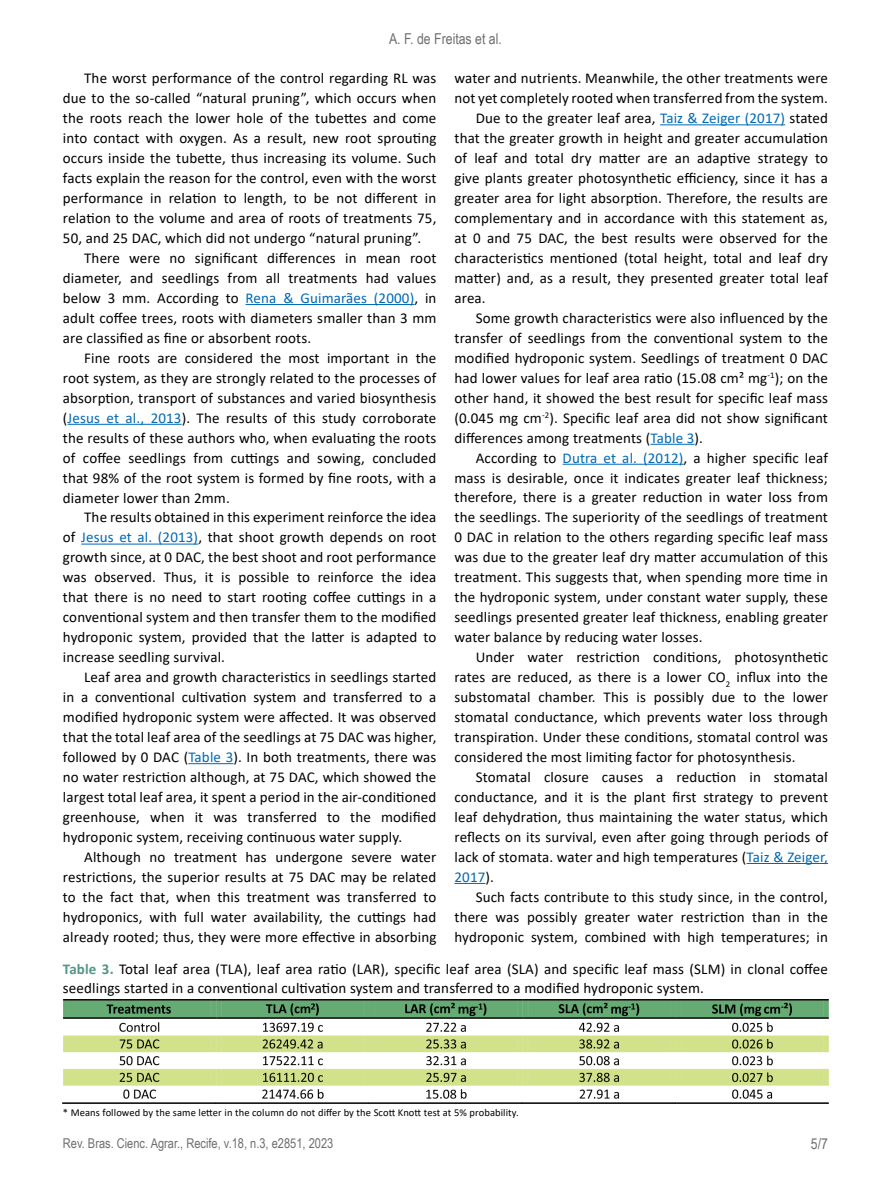
<style>
.page{position:relative;width:891px;height:1188px;background:#fff}
.page>*{position:absolute;margin:0;border:0;box-sizing:border-box;transform-origin:0 0}
.t1{font:15px/20px "Calibri";letter-spacing:.01em;color:#000;text-align:justify}
.t2{font:15px "Arial Narrow";color:#706f6f}
.t3{font:15px "Calibri";color:#0069b4}
.t4{font:13.5px "Arial Narrow";color:#706f6f}
.t5{font:10.5px "Calibri";letter-spacing:.01em;color:#000}
.s1{color:#0069b4}
.s2{color:#000}
.s3{font-weight:700;color:#549788}
</style>
<div class="page">
<hr style="left:246px;top:304px;width:168px;height:1px;background:#0069b4">
<hr style="left:68px;top:424px;width:114px;height:1px;background:#0069b4">
<hr style="left:81px;top:544px;width:117px;height:1px;background:#0069b4">
<hr style="left:188px;top:763px;width:45px;height:1px;background:#0069b4">
<hr style="left:660px;top:124px;width:125px;height:1px;background:#0069b4">
<hr style="left:650px;top:444px;width:45px;height:1px;background:#0069b4">
<hr style="left:563px;top:464px;width:121px;height:1px;background:#0069b4">
<hr style="left:747px;top:863px;width:81px;height:1px;background:#0069b4">
<hr style="left:454px;top:883px;width:32px;height:1px;background:#0069b4">
<img style="left:63px;top:999px;width:765px;height:105px">
<p class="t2" style="left:389px;top:28px;width:114px">A. F. de Freitas et al.</p>
<p class="t1" style="left:63px;top:68px;width:375px;text-indent:21px">The worst performance of the control regarding RL was due to the so-called “natural pruning”, which occurs when the roots reach the lower hole of the tubettes and come into contact with oxygen. As a result, new root sprouting occurs inside the tubette, thus increasing its volume. Such facts explain the reason for the control, even with the worst performance in relation to length, to be not different in relation to the volume and area of roots of treatments 75, 50, and 25 DAC, which did not undergo “natural pruning”.</p>
<p class="t1" style="left:63px;top:248px;width:375px;text-indent:21px">There were no significant differences in mean root diameter, and seedlings from all treatments had values below 3 mm. According to <span class="s1">Rena &amp; Guimarães (2000)</span>, in adult coffee trees, roots with diameters smaller than 3 mm are classified as fine or absorbent roots.</p>
<p class="t1" style="left:63px;top:347px;width:375px;text-indent:21px">Fine roots are considered the most important in the root system, as they are strongly related to the processes of absorption, transport of substances and varied biosynthesis (<span class="s1">Jesus et al., 2013</span>). The results of this study corroborate the results of these authors who, when evaluating the roots of coffee seedlings from cuttings and sowing, concluded that 98% of the root system is formed by fine roots, with a diameter lower than 2mm.</p>
<p class="t1" style="left:63px;top:507px;width:375px;text-indent:21px">The results obtained in this experiment reinforce the idea of <span class="s1">Jesus et al. (2013)</span>, that shoot growth depends on root growth since, at 0 DAC, the best shoot and root performance was observed. Thus, it is possible to reinforce the idea that there is no need to start rooting coffee cuttings in a conventional system and then transfer them to the modified hydroponic system, provided that the latter is adapted to increase seedling survival.</p>
<p class="t1" style="left:63px;top:667px;width:375px;text-indent:21px">Leaf area and growth characteristics in seedlings started in a conventional cultivation system and transferred to a modified hydroponic system were affected. It was observed that the total leaf area of the seedlings at 75 DAC was higher, followed by 0 DAC (<span class="s1">Table 3</span>). In both treatments, there was no water restriction although, at 75 DAC, which showed the largest total leaf area, it spent a period in the air-conditioned greenhouse, when it was transferred to the modified hydroponic system, receiving continuous water supply.</p>
<p class="t1" style="left:63px;top:847px;width:375px;text-indent:21px">Although no treatment has undergone severe water restrictions, the superior results at 75 DAC may be related to the fact that, when this treatment was transferred to hydroponics, with full water availability, the cuttings had already rooted; thus, they were more effective in absorbing</p>
<p class="t1" style="left:454px;top:68px;width:375px">water and nutrients. Meanwhile, the other treatments were</p>
<p class="t1" style="left:454px;top:88px;width:375px">not yet completely rooted when transferred from the system.</p>
<p class="t1" style="left:476px;top:108px;width:354px">Due to the greater leaf area, <span class="s1">Taiz &amp; Zeiger (2017)</span> stated</p>
<p class="t1" style="left:454px;top:128px;width:375px">that the greater growth in height and greater accumulation</p>
<p class="t1" style="left:454px;top:148px;width:375px">of leaf and total dry matter are an adaptive strategy to</p>
<p class="t1" style="left:454px;top:168px;width:375px">give plants greater photosynthetic efficiency, since it has a</p>
<p class="t1" style="left:454px;top:188px;width:375px">greater area for light absorption. Therefore, the results are</p>
<p class="t1" style="left:454px;top:208px;width:375px">complementary and in accordance with this statement as,</p>
<p class="t1" style="left:454px;top:228px;width:375px">at 0 and 75 DAC, the best results were observed for the</p>
<p class="t1" style="left:454px;top:248px;width:375px">characteristics mentioned (total height, total and leaf dry</p>
<p class="t1" style="left:454px;top:268px;width:375px">matter) and, as a result, they presented greater total leaf</p>
<p class="t1" style="left:454px;top:288px;width:33px">area.</p>
<p class="t1" style="left:476px;top:307px;width:354px">Some growth characteristics were also influenced by the</p>
<p class="t1" style="left:454px;top:327px;width:375px">transfer of seedlings from the conventional system to the</p>
<p class="t1" style="left:454px;top:347px;width:375px">modified hydroponic system. Seedlings of treatment 0 DAC</p>
<p class="t1" style="left:454px;top:367px;width:375px">had lower values for leaf area ratio (15.08 cm² mg<sup>-1</sup>); on the</p>
<p class="t1" style="left:454px;top:387px;width:375px">other hand, it showed the best result for specific leaf mass</p>
<p class="t1" style="left:454px;top:407px;width:375px">(0.045 mg cm<sup>-2</sup>). Specific leaf area did not show significant</p>
<p class="t1" style="left:455px;top:427px;width:250px">differences among treatments (<span class="s1">Table 3</span>).</p>
<p class="t1" style="left:476px;top:447px;width:354px">According to <span class="s1">Dutra et al. (2012)</span>, a higher specific leaf</p>
<p class="t1" style="left:455px;top:467px;width:375px">mass is desirable, once it indicates greater leaf thickness;</p>
<p class="t1" style="left:455px;top:487px;width:375px">therefore, there is a greater reduction in water loss from</p>
<p class="t1" style="left:455px;top:507px;width:375px">the seedlings. The superiority of the seedlings of treatment</p>
<p class="t1" style="left:455px;top:527px;width:375px">0 DAC in relation to the others regarding specific leaf mass</p>
<p class="t1" style="left:455px;top:547px;width:375px">was due to the greater leaf dry matter accumulation of this</p>
<p class="t1" style="left:455px;top:567px;width:375px">treatment. This suggests that, when spending more time in</p>
<p class="t1" style="left:455px;top:587px;width:375px">the hydroponic system, under constant water supply, these</p>
<p class="t1" style="left:455px;top:607px;width:375px">seedlings presented greater leaf thickness, enabling greater</p>
<p class="t1" style="left:455px;top:627px;width:250px">water balance by reducing water losses.</p>
<p class="t1" style="left:476px;top:647px;width:354px">Under water restriction conditions, photosynthetic</p>
<p class="t1" style="left:455px;top:667px;width:375px">rates are reduced, as there is a lower CO<sub>2</sub> influx into the</p>
<p class="t1" style="left:455px;top:687px;width:375px">substomatal chamber. This is possibly due to the lower</p>
<p class="t1" style="left:455px;top:707px;width:375px">stomatal conductance, which prevents water loss through</p>
<p class="t1" style="left:455px;top:727px;width:375px">transpiration. Under these conditions, stomatal control was</p>
<p class="t1" style="left:455px;top:747px;width:342px">considered the most limiting factor for photosynthesis.</p>
<p class="t1" style="left:476px;top:767px;width:354px">Stomatal closure causes a reduction in stomatal</p>
<p class="t1" style="left:455px;top:787px;width:375px">conductance, and it is the plant first strategy to prevent</p>
<p class="t1" style="left:455px;top:807px;width:375px">leaf dehydration, thus maintaining the water status, which</p>
<p class="t1" style="left:455px;top:827px;width:375px">reflects on its survival, even after going through periods of</p>
<p class="t1" style="left:455px;top:846px;width:375px">lack of stomata. water and high temperatures (<span class="s1">Taiz &amp; Zeiger,</span></p>
<p class="t3" style="left:455px;top:866px;width:41px">2017<span class="s2">).</span></p>
<p class="t1" style="left:476px;top:886px;width:354px">Such facts contribute to this study since, in the control,</p>
<p class="t1" style="left:455px;top:906px;width:375px">there was possibly greater water restriction than in the</p>
<p class="t1" style="left:455px;top:926px;width:375px">hydroponic system, combined with high temperatures; in</p>
<p class="t1" style="left:63px;top:959px;width:766px;line-height:18.8px"><span class="s3">Table 3.</span> Total leaf area (TLA), leaf area ratio (LAR), specific leaf area (SLA) and specific leaf mass (SLM) in clonal coffee seedlings started in a conventional cultivation system and transferred to a modified hydroponic system.</p>
<p class="t5" style="left:63px;top:1105px;width:457px">* Means followed by the same letter in the column do not differ by the Scott Knott test at 5% probability.</p>
<p class="t4" style="left:63px;top:1134px;width:272px">Rev. Bras. Cienc. Agrar., Recife, v.18, n.3, e2851, 2023</p>
<p class="t2" style="left:811px;top:1133px;width:19px">5/7</p>
</div>
